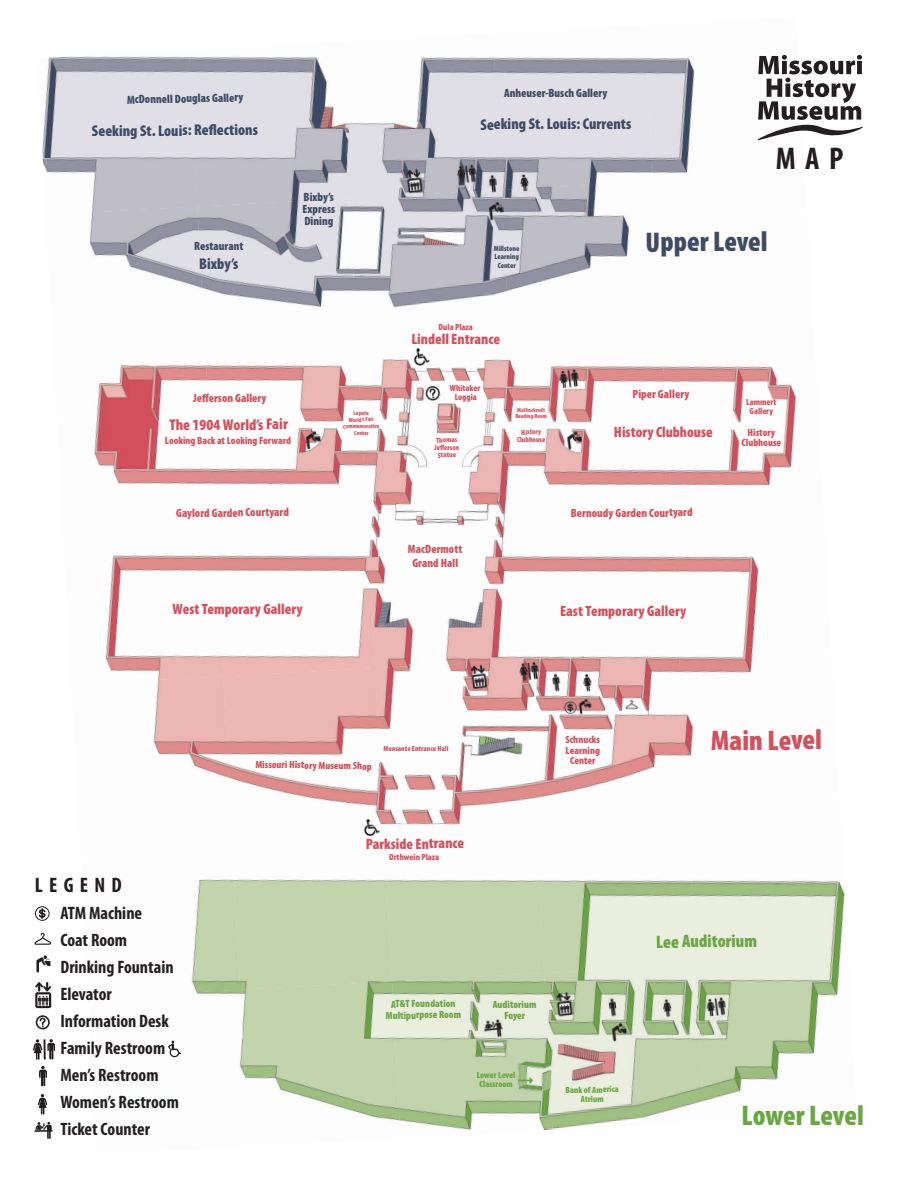
<style>
.page{position:relative;width:918px;height:1188px;background:#fff}
.page>*{position:absolute;margin:0;border:0;box-sizing:border-box;transform-origin:0 0}
.t1{font:700 condensed 31.5px "Myriad Pro";color:#231f20}
.t2{font:900 condensed 28.5px "Myriad Pro";letter-spacing:-.005em;color:#3e4b65}
.t3{font:900 condensed 28.5px "Myriad Pro";letter-spacing:-.01em;color:#6ba642}
.t4{font:900 condensed 28.5px "Myriad Pro";letter-spacing:-.005em;color:#d3505d}
.t5{font:700 condensed 21px "Myriad Pro";letter-spacing:.3em;color:#231f20}
.t6{font:700 condensed 18px "Myriad Pro";color:#231f20}
.t7{font:900 condensed 18px "Myriad Pro";color:#6ba642}
.t8{font:900 condensed 15.6px "Myriad Pro";letter-spacing:-.01em;color:#3e4b65}
.t9{font:900 condensed 15.6px "Myriad Pro";letter-spacing:-.005em;color:#d3505d}
.t10{font:900 condensed 15px "Myriad Pro";letter-spacing:-.005em;color:#d3505d}
.t11{font:900 condensed 12px "Myriad Pro";letter-spacing:-.005em;color:#d3505d}
.t12{font:900 condensed 12px "Myriad Pro";letter-spacing:-.01em;color:#3e4b65}
.t13{font:900 condensed 10.5px "Myriad Pro";letter-spacing:-.005em;color:#d3505d}
.t14{font:900 condensed 10.5px "Myriad Pro";color:#6ba642}
.t15{font:900 condensed 9px "Myriad Pro";color:#d3505d}
.t16{font:900 condensed 9px/9px "Myriad Pro";color:#6ba642}
.t17{font:900 condensed 7.5px "Myriad Pro";letter-spacing:-.01em;color:#d3505d}
.t18{font:900 condensed 7.5px/8.2px "Myriad Pro";letter-spacing:-.01em;color:#3e4b65;text-align:center}
.t19{font:900 condensed 6px "Myriad Pro";color:#d3505d}
</style>
<div class="page">
<img style="left:42px;top:56px;width:147px;height:150px">
<img style="left:189px;top:56px;width:152px;height:150px">
<img style="left:341px;top:57px;width:152px;height:141px">
<img style="left:493px;top:57px;width:152px;height:133px">
<img style="left:645px;top:54px;width:140px;height:120px">
<img style="left:89px;top:206px;width:108px;height:81px">
<img style="left:197px;top:198px;width:152px;height:109px">
<img style="left:349px;top:190px;width:152px;height:118px">
<img style="left:501px;top:181px;width:144px;height:112px">
<img style="left:653px;top:173px;width:132px;height:1px">
<img style="left:94px;top:364px;width:112px;height:121px">
<img style="left:206px;top:365px;width:152px;height:120px">
<img style="left:358px;top:348px;width:152px;height:155px">
<img style="left:510px;top:360px;width:152px;height:126px">
<img style="left:662px;top:366px;width:135px;height:120px">
<img style="left:105px;top:555px;width:109px;height:121px">
<img style="left:214px;top:555px;width:152px;height:121px">
<img style="left:366px;top:503px;width:152px;height:165px">
<img style="left:518px;top:556px;width:152px;height:104px">
<img style="left:670px;top:556px;width:89px;height:87px">
<img style="left:153px;top:676px;width:70px;height:100px">
<img style="left:223px;top:668px;width:152px;height:157px">
<img style="left:375px;top:660px;width:152px;height:165px">
<img style="left:527px;top:651px;width:152px;height:149px">
<img style="left:679px;top:643px;width:74px;height:113px">
<img style="left:191px;top:879px;width:40px;height:110px">
<img style="left:231px;top:825px;width:152px;height:164px">
<img style="left:535px;top:878px;width:152px;height:95px">
<img style="left:687px;top:880px;width:158px;height:85px">
<img style="left:172px;top:989px;width:68px;height:69px">
<img style="left:240px;top:981px;width:152px;height:139px">
<img style="left:392px;top:973px;width:152px;height:157px">
<img style="left:544px;top:965px;width:152px;height:165px">
<img style="left:696px;top:956px;width:149px;height:148px">
<svg style="left:757px;top:55px;width:106px;height:86px"></svg>
<div style="left:35px;top:906px;width:15px;height:15px;border:1px solid #231f20;border-radius:50%"></div>
<svg style="left:39px;top:908px;width:7px;height:11px"></svg>
<svg style="left:34px;top:933px;width:17px;height:12px"></svg>
<svg style="left:36px;top:955px;width:14px;height:18px"></svg>
<div style="left:35px;top:992px;width:16px;height:16px;background:#231f20;border-radius:2px"></div>
<svg style="left:35px;top:982px;width:17px;height:24px"></svg>
<svg style="left:35px;top:1015px;width:15px;height:15px"></svg>
<svg style="left:37px;top:1017px;width:11px;height:11px"></svg>
<svg style="left:40px;top:1018px;width:6px;height:9px"></svg>
<svg style="left:35px;top:1122px;width:18px;height:17px"></svg>
<svg style="left:39px;top:1066px;width:8px;height:21px"></svg>
<svg style="left:38px;top:1094px;width:10px;height:21px"></svg>
<svg style="left:33px;top:1039px;width:22px;height:21px"></svg>
<svg style="left:168px;top:1041px;width:13px;height:16px"></svg>
<svg style="left:519px;top:1076px;width:14px;height:8px"></svg>
<p class="t12" style="left:127px;top:92px;width:118px;rotate:-1deg">McDonnell Douglas Gallery</p>
<p class="t8" style="left:92px;top:120px;width:168px">Seeking St. Louis: Reflections</p>
<p class="t12" style="left:194px;top:239px;width:51px">Restaurant</p>
<p class="t8" style="left:199px;top:254px;width:41px">Bixby’s</p>
<p class="t12" style="left:304px;top:190px;width:32px">Bixby’s</p>
<p class="t12" style="left:302px;top:202px;width:34px">Express</p>
<p class="t12" style="left:304px;top:214px;width:31px">Dining</p>
<p class="t11" style="left:193px;top:390px;width:75px">Jefferson Gallery</p>
<p class="t9" style="left:169px;top:414px;width:120px">The 1904 World’s Fair</p>
<p class="t13" style="left:165px;top:434px;width:128px">Looking Back at Looking Forward</p>
<p class="t19" style="left:354px;top:409px;width:17px;rotate:-1deg">Lopata</p>
<p class="t19" style="left:349px;top:416px;width:27px;rotate:-1deg">World’s Fair</p>
<p class="t19" style="left:343px;top:423px;width:38px;rotate:-1deg">Commemorative</p>
<p class="t19" style="left:354px;top:429px;width:16px;rotate:-1deg">Center</p>
<p class="t12" style="left:504px;top:85px;width:105px">Anheuser-Busch Gallery</p>
<p class="t8" style="left:481px;top:114px;width:153px">Seeking St. Louis: Currents</p>
<p class="t1" style="left:776px;top:138px;width:69px">MAP</p>
<p class="t18" style="left:494px;top:244px;width:27px">Millstone</p>
<p class="t18" style="left:494px;top:253px;width:26px">Learning<br>Center</p>
<p class="t15" style="left:439px;top:321px;width:36px;rotate:1deg">Dula Plaza</p>
<p class="t10" style="left:412px;top:329px;width:90px;rotate:1deg">Lindell Entrance</p>
<p class="t2" style="left:646px;top:224px;width:124px">Upper Level</p>
<p class="t15" style="left:450px;top:382px;width:32px;rotate:-1deg">Whitaker</p>
<p class="t15" style="left:455px;top:391px;width:24px;rotate:-1deg">Loggia</p>
<p class="t17" style="left:436px;top:435px;width:23px">Thomas</p>
<p class="t17" style="left:434px;top:443px;width:27px">Jefferson</p>
<p class="t17" style="left:438px;top:450px;width:20px">Statue</p>
<p class="t19" style="left:517px;top:406px;width:29px">Mallinckrodt</p>
<p class="t19" style="left:515px;top:412px;width:33px">Reading Room</p>
<p class="t11" style="left:633px;top:386px;width:58px">Piper Gallery</p>
<p class="t17" style="left:521px;top:427px;width:21px">History</p>
<p class="t10" style="left:614px;top:422px;width:100px">History Clubhouse</p>
<p class="t17" style="left:517px;top:435px;width:30px">Clubhouse</p>
<p class="t15" style="left:746px;top:396px;width:32px">Lammert</p>
<p class="t15" style="left:750px;top:405px;width:25px">Gallery</p>
<p class="t13" style="left:748px;top:425px;width:29px">History</p>
<p class="t13" style="left:742px;top:436px;width:41px">Clubhouse</p>
<p class="t11" style="left:176px;top:505px;width:115px">Gaylord Garden Courtyard</p>
<p class="t11" style="left:571px;top:505px;width:124px">Bernoudy Garden Courtyard</p>
<p class="t11" style="left:408px;top:541px;width:56px">MacDermott</p>
<p class="t11" style="left:412px;top:555px;width:47px">Grand Hall</p>
<p class="t5" style="left:35px;top:872px;width:89px">LEGEND</p>
<p class="t10" style="left:173px;top:599px;width:132px">West Temporary Gallery</p>
<p class="t10" style="left:560px;top:602px;width:128px">East Temporary Gallery</p>
<p class="t13" style="left:565px;top:733px;width:36px;rotate:-1deg">Schnucks</p>
<p class="t13" style="left:565px;top:744px;width:36px;rotate:-1deg">Learning</p>
<p class="t17" style="left:383px;top:743px;width:66px">Monsanto Entrance Hall</p>
<p class="t13" style="left:256px;top:757px;width:118px;rotate:1deg">Missouri History Museum Shop</p>
<p class="t13" style="left:570px;top:754px;width:27px;rotate:-1deg">Center</p>
<p class="t10" style="left:366px;top:834px;width:100px">Parkside Entrance</p>
<p class="t15" style="left:389px;top:851px;width:52px">Orthwein Plaza</p>
<p class="t4" style="left:711px;top:722px;width:113px">Main Level</p>
<p class="t6" style="left:60px;top:902px;width:83px">ATM Machine</p>
<p class="t6" style="left:60px;top:929px;width:68px">Coat Room</p>
<p class="t6" style="left:60px;top:956px;width:115px">Drinking Fountain</p>
<p class="t6" style="left:60px;top:983px;width:53px">Elevator</p>
<p class="t6" style="left:60px;top:1010px;width:110px">Information Desk</p>
<p class="t6" style="left:60px;top:1037px;width:106px">Family Restroom</p>
<p class="t6" style="left:60px;top:1064px;width:100px">Men’s Restroom</p>
<p class="t6" style="left:60px;top:1091px;width:120px">Women’s Restroom</p>
<p class="t6" style="left:60px;top:1118px;width:91px">Ticket Counter</p>
<p class="t14" style="left:391px;top:997px;width:66px;rotate:-1deg">AT&amp;T Foundation</p>
<p class="t14" style="left:386px;top:1009px;width:77px;rotate:-1deg">Multipurpose Room</p>
<p class="t14" style="left:493px;top:998px;width:45px;rotate:-1deg">Auditorium</p>
<p class="t14" style="left:504px;top:1009px;width:22px;rotate:-1deg">Foyer</p>
<p class="t16" style="left:477px;top:1071px;width:40px;rotate:-1deg">Lower Level<br>Classroom</p>
<p class="t16" style="left:565px;top:1085px;width:55px;rotate:-1deg">Bank of America</p>
<p class="t16" style="left:581px;top:1094px;width:24px;rotate:-1deg">Atrium</p>
<p class="t7" style="left:656px;top:931px;width:103px;rotate:-1deg">Lee Auditorium</p>
<p class="t3" style="left:742px;top:1097px;width:124px">Lower Level</p>
</div>
